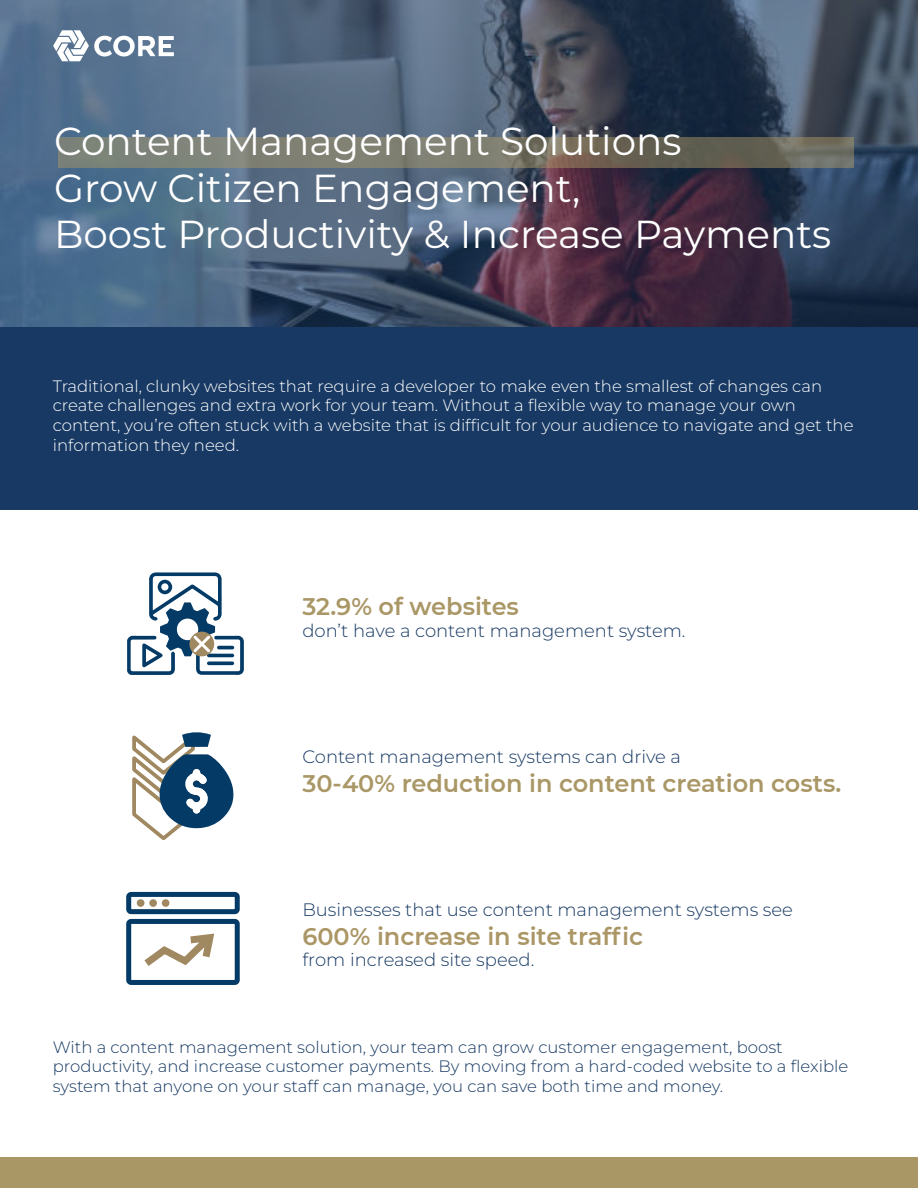
<style>
.page{position:relative;width:918px;height:1188px;background:#fff}
.page>*{position:absolute;margin:0;border:0;box-sizing:border-box;transform-origin:0 0}
.t1{font:39px "Montserrat";color:#fff}
.t2{font:600 24px "Montserrat";color:#aa9766}
.t3{font:600 24px "Montserrat";color:#ab9666}
.t4{font:300 18px "Montserrat";color:#173963}
.t5{font:300 16.5px/19.8px "Montserrat";color:#fff}
.t6{font:300 16.5px/19.8px "Montserrat";color:#173963}
</style>
<div class="page">
<svg style="left:0;top:0;width:918px;height:328px;background:#46536b"></svg>
<div style="left:0;top:328px;width:918px;height:182px;background:#173963"></div>
<svg style="left:58px;top:137px;width:795px;height:31px;background:#767669"></svg>
<div style="left:0;top:1158px;width:918px;height:30px;background:#aa9766"></div>
<svg style="left:40px;top:30px;width:134px;height:40px"></svg>
<svg style="left:132px;top:732px;width:102px;height:109px"></svg>
<div style="left:126px;top:892px;width:114px;height:22px;border:5px solid #043a66;border-radius:2px"></div>
<div style="left:126px;top:919px;width:114px;height:66px;border:5px solid #043a66;border-radius:2px"></div>
<div style="left:162px;top:899px;width:7px;height:8px;background:#a08861;border-radius:50%"></div>
<div style="left:137px;top:899px;width:8px;height:8px;background:#a08861;border-radius:50%"></div>
<div style="left:149px;top:899px;width:8px;height:8px;background:#a08861;border-radius:50%"></div>
<svg style="left:144px;top:934px;width:70px;height:32px"></svg>
<svg style="left:127px;top:572px;width:117px;height:103px"></svg>
<p class="t1" style="left:54px;top:115px;width:629px">Content Management Solutions</p>
<p class="t1" style="left:54px;top:162px;width:528px">Grow Citizen Engagement,</p>
<p class="t1" style="left:54px;top:209px;width:779px">Boost Productivity &amp; Increase Payments</p>
<p class="t5" style="left:53px;top:375px;width:802px">Traditional, clunky websites that require a developer to make even the smallest of changes can create challenges and extra work for your team. Without a flexible way to manage your own content, you’re often stuck with a website that is difficult for your audience to navigate and get the information they need.</p>
<p class="t2" style="left:302px;top:590px;width:218px">32.9% of websites</p>
<p class="t4" style="left:302px;top:619px;width:385px">don’t have a content management system.</p>
<p class="t4" style="left:302px;top:745px;width:380px">Content management systems can drive a</p>
<p class="t2" style="left:302px;top:767px;width:540px">30-40% reduction in content creation costs.</p>
<p class="t4" style="left:302px;top:897px;width:492px">Businesses that use content management systems see</p>
<p class="t3" style="left:302px;top:919px;width:342px">600% increase in site traffic</p>
<p class="t4" style="left:302px;top:948px;width:233px">from increased site speed.</p>
<p class="t6" style="left:53px;top:1036px;width:797px">With a content management solution, your team can grow customer engagement, boost productivity, and increase customer payments. By moving from a hard-coded website to a flexible system that anyone on your staff can manage, you can save both time and money.</p>
</div>
